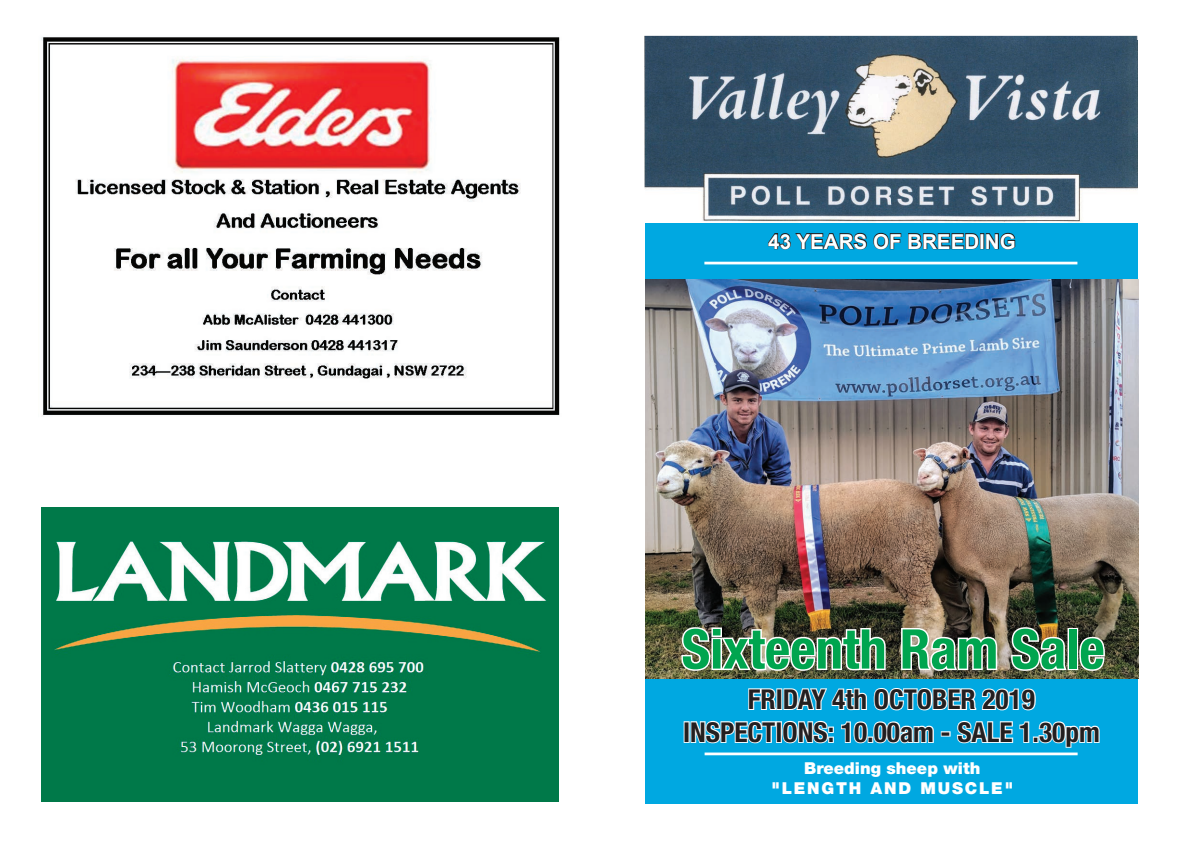
<style>
.page{position:relative;width:1191px;height:842px;background:#fff}
.page>*{position:absolute;margin:0;border:0;box-sizing:border-box;transform-origin:0 0}
.t1{font:700 condensed 54.8px "Helvetica Neue";color:#00a54f}
.t2{font:700 condensed 27.4px/32.9px "Helvetica Neue";color:#231f20;text-align:center}
.t3{font:700 20.6px "Arial";color:#fff}
.t4{font:900 16.4px/19.7px "Helvetica Neue";color:#fff;text-align:center}
</style>
<div class="page">
<div style="left:645px;top:41px;width:492px;height:762px;background:#00a8e1"></div>
<img style="left:645px;top:279px;width:493px;height:400px">
<img style="left:644px;top:36px;width:493px;height:30px">
<img style="left:644px;top:66px;width:1px;height:122px">
<img style="left:645px;top:41px;width:246px;height:181px">
<img style="left:891px;top:41px;width:246px;height:181px">
<div style="left:683px;top:721px;width:6px;height:22px;border:2px solid #fff"></div>
<svg style="left:689px;top:688px;width:411px;height:116px"></svg>
<hr style="left:704px;top:752px;width:373px;height:3px;background:#fff">
<svg style="left:767px;top:232px;width:212px;height:18px"></svg>
<div style="left:980px;top:233px;width:4px;height:16px;border:1px solid #231f20"></div>
<svg style="left:985px;top:232px;width:31px;height:18px"></svg>
<img style="left:42px;top:508px;width:516px;height:294px">
<img style="left:680px;top:626px;width:207px;height:46px">
<svg style="left:899px;top:626px;width:99px;height:46px;background:#a19b91"></svg>
<svg style="left:1009px;top:626px;width:60px;height:46px;background:#8c8779"></svg>
<div style="left:1067px;top:628px;width:11px;height:42px;border:3px solid #fff"></div>
<svg style="left:1077px;top:635px;width:29px;height:37px"></svg>
<img style="left:41px;top:37px;width:519px;height:379px">
<hr style="left:704px;top:262px;width:373px;height:2px;background:#fff">
<p class="t3" style="left:768px;top:228px;width:249px">43 YEARS OF BREEDING</p>
<h1 class="t1" style="left:681px;top:616px;width:424px">Sixteenth Ram Sale</h1>
<p class="t2" style="left:683px;top:682px;width:418px">FRIDAY 4th OCTOBER 2019<br>INSPECTIONS: 10.00am - SALE 1.30pm</p>
<p class="t4" style="left:771px;top:759px;width:243px">Breeding sheep with "LENGTH AND MUSCLE"</p>
</div>
